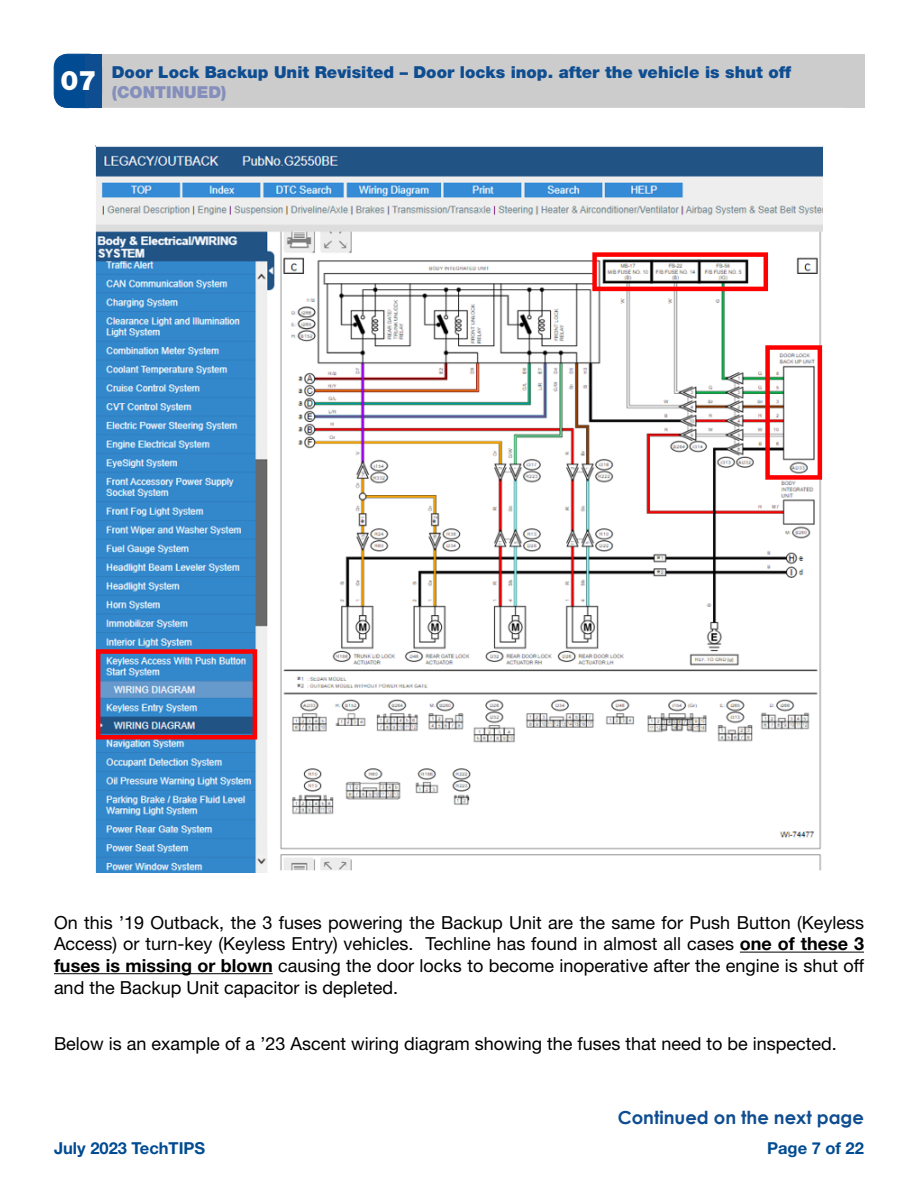
<style>
.page{position:relative;width:918px;height:1188px;background:#fff}
.page>*{position:absolute;margin:0;border:0;box-sizing:border-box;transform-origin:0 0}
.t1{font:18px/21.6px "Helvetica Neue LT Std";color:#000;text-align:justify}
.t2{font:700 18px "Century Gothic";color:#0f4d91}
.t3{font:900 16.5px/19.8px "Helvetica Neue LT Std";color:#0f4d91}
.t4{font:700 16.5px "Helvetica Neue LT Std";color:#004b92}
.s1{color:#858fbb}
.s2{font-weight:700}
</style>
<div class="page">
<hr style="left:740px;top:952px;width:124px;height:1px;background:#000">
<hr style="left:54px;top:973px;width:219px;height:1px;background:#000">
<div style="left:54px;top:54px;width:811px;height:54px;background:#ccc;border-radius:14px"></div>
<div style="left:846px;top:54px;width:19px;height:54px;background:#ccc"></div>
<div style="left:54px;top:54px;width:48px;height:54px;background:#004b92;border-radius:14px"></div>
<div style="left:54px;top:54px;width:48px;height:54px;border:1px solid #004b92;border-radius:14px"></div>
<div style="left:85px;top:54px;width:17px;height:54px;background:#0f4d91"></div>
<img style="left:95px;top:146px;width:728px;height:726px">
<p class="t3" style="left:60px;top:62px;width:732px;text-indent:51px">Door Lock Backup Unit Revisited – Door locks inop. after the vehicle is shut off<br><sup>07</sup> <span class="s1">(CONTINUED)</span></p>
<p class="t1" style="left:54px;top:911px;width:812px">On this ’19 Outback, the 3 fuses powering the Backup Unit are the same for Push Button (Keyless Access) or turn-key (Keyless Entry) vehicles. Techline has found in almost all cases <span class="s2">one of these 3 fuses is missing or blown</span> causing the door locks to become inoperative after the engine is shut off and the Backup Unit capacitor is depleted.</p>
<p class="t1" style="left:54px;top:1033px;width:784px">Below is an example of a ’23 Ascent wiring diagram showing the fuses that need to be inspected.</p>
<p class="t2" style="left:618px;top:1104px;width:248px">Continued on the next page</p>
<p class="t4" style="left:54px;top:1138px;width:153px">July 2023 TechTIPS</p>
<p class="t4" style="left:767px;top:1138px;width:98px">Page 7 of 22</p>
</div>
